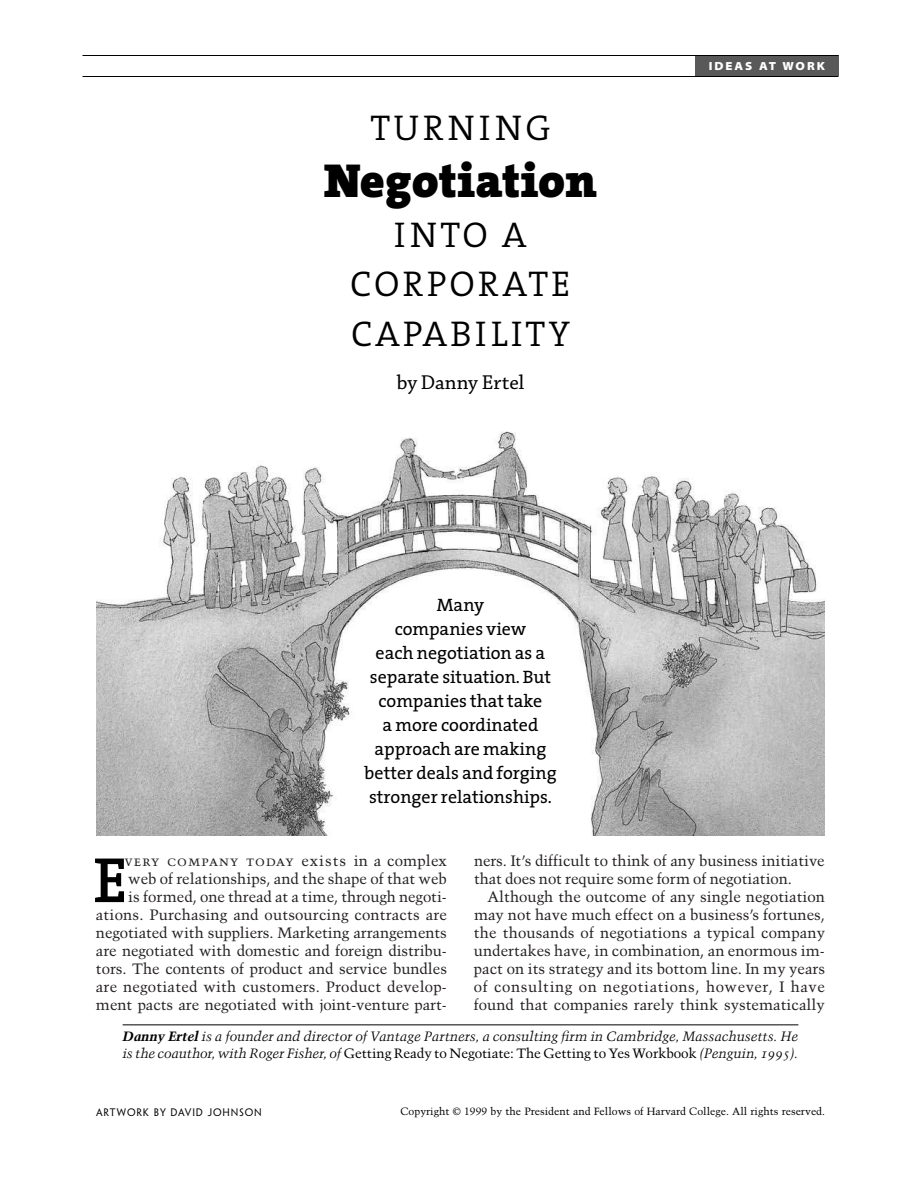
<style>
.page{position:relative;width:918px;height:1188px;background:#fff}
.page>*{position:absolute;margin:0;border:0;box-sizing:border-box;transform-origin:0 0}
.t1{font:600 64.5px "The Serif";color:#000}
.t2{font:900 48px "The Serif";color:#000}
.t3{font:300 36px/49.5px "The Serif";letter-spacing:.09em;color:#000;text-align:center}
.t4{font:21px "Chaparral MM 421 11";color:#000}
.t5{font:18px/24px "The Serif";color:#000;text-align:center}
.t6{font:15px/18px "Trump Mediaeval";letter-spacing:-.005em;color:#231f20}
.t7{font:15px "Trump Mediaeval SC";letter-spacing:.06em;color:#231f20}
.t8{font:italic 13.5px/16.5px "Trump Mediaeval";letter-spacing:-.005em;color:#000}
.t9{font:11.7px "Myriad MM 830 700";letter-spacing:.165em;color:#fff}
.t10{font:10.5px "Trump Mediaeval";color:#000}
.t11{font:9.75px "Penumbra MM 365 200";letter-spacing:.095em;color:#000}
.s1{font-family:"Trump Mediaeval"}
.s2{font-weight:700}
.s3{font-style:normal}
.s4{font-family:"Trump Mediaeval Italic Os F";font-style:normal}
</style>
<div class="page">
<div style="left:695px;top:56px;width:143px;height:20px;background:#595959"></div>
<hr style="left:82px;top:55px;width:756px;height:1px;background:#000">
<hr style="left:82px;top:76px;width:756px;height:1px;background:#000">
<hr style="left:123px;top:1025px;width:675px;height:1px;background:#000">
<img style="left:96px;top:431px;width:729px;height:405px">
<h3 class="t3" style="left:370px;top:107px;width:182px">TURNING</h3>
<h2 class="t2" style="left:324px;top:164px;width:275px">Negotiation</h2>
<h3 class="t3" style="left:350px;top:214px;width:222px">INTO A<br>CORPORATE<br>CAPABILITY</h3>
<h3 class="t4" style="left:397px;top:374px;width:129px">by Danny Ertel</h3>
<p class="t5" style="left:364px;top:595px;width:194px">Many<br>companies view<br>each negotiation as a separate situation.But companies that take<br>a more coordinated approach are making better deals and forging stronger relationships.</p>
<p class="t9" style="left:709px;top:62px;width:118px">IDEAS AT WORK</p>
<p class="t7" style="left:125px;top:854px;width:324px">very company today <span class="s1">exists in a complex</span></p>
<p class="t6" style="left:96px;top:871px;width:353px;text-align:right">web of relationships, and the shape of that web<br>is formed, one thread at a time, through negoti&shy;ations. Purchasing and outsourcing contracts are negotiated with suppliers. Marketing arrangements are negotiated with domestic and foreign distribu&shy;tors. The contents of product and service bundles are negotiated with customers. Product develop&shy;ment pacts are negotiated with joint-venture part-</p>
<h1 class="t1" style="left:93px;top:857px;width:36px">E</h1>
<p class="t6" style="left:474px;top:853px;width:352px">ners. It’s difficult to think of any business initiative that does not require some form of negotiation.</p>
<p class="t6" style="left:474px;top:889px;width:353px;text-align:justify;text-indent:14px">Although the outcome of any single negotiation may not have much effect on a business’s fortunes, the thousands of negotiations a typical company undertakes have, in combination, an enormous im&shy;pact on its strategy and its bottom line. In my years of consulting on negotiations, however, I have found that companies rarely think systematically</p>
<p class="t8" style="left:123px;top:1029px;width:677px"><span class="s2">Danny Ertel</span> is a founder and director of Vantage Partners, a consulting firm in Cambridge, Massachusetts. He is the coauthor, with Roger Fisher, of <span class="s3">Getting Ready to Negotiate: The Getting to Yes Workbook</span> (Penguin, <span class="s4">1995</span>).</p>
<p class="t11" style="left:96px;top:1107px;width:167px">ARTWORK BY DAVID JOHNSON</p>
<p class="t10" style="left:400px;top:1107px;width:426px">Copyright © 1999 by the President and Fellows of Harvard College. All rights reserved.</p>
</div>
